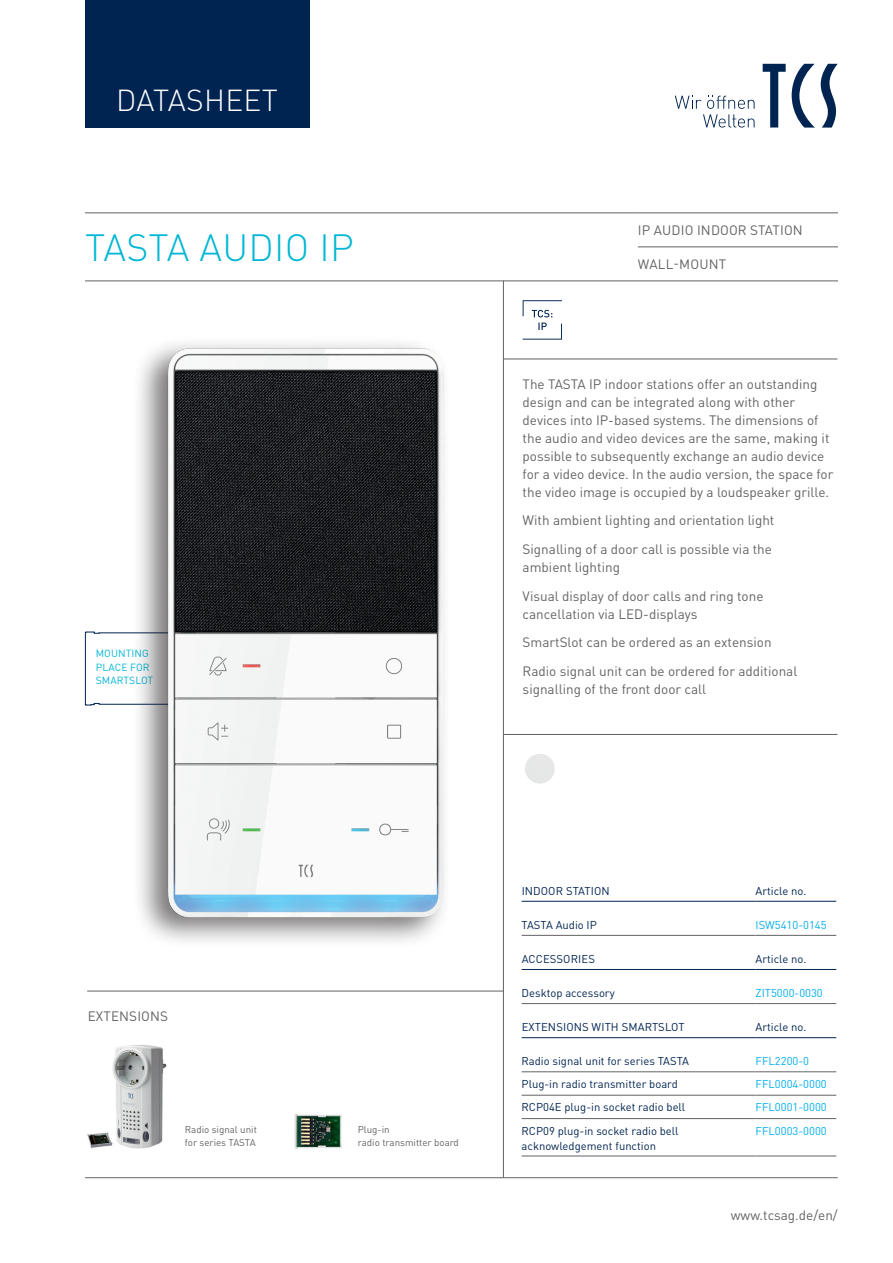
<style>
.page{position:relative;width:893px;height:1263px;background:#fff}
.page>*{position:absolute;margin:0;border:0;box-sizing:border-box;transform-origin:0 0}
.t1{font:300 37.5px "DIN Pro";letter-spacing:.01em;color:#00b7d6}
.t2{font:300 30px "DIN Pro";letter-spacing:.01em;color:#fff}
.t3{font:13.5px/18px "DIN Pro";color:#636366}
.t4{font:11.25px/15px "DIN Pro";color:#002451}
.t5{font:11.25px "DIN Pro";color:#00aeef}
.t6{font:10.35px/13.5px "DIN Pro";letter-spacing:.01em;color:#00b7d6}
.t7{font:9.75px/12.8px "DIN Pro";color:#636366}
</style>
<div class="page">
<svg style="left:675px;top:96px;width:80px;height:32px"></svg>
<svg style="left:763px;top:64px;width:75px;height:64px"></svg>
<div style="left:85px;top:0;width:224px;height:128px;background:#002451"></div>
<svg style="left:523px;top:300px;width:39px;height:40px"></svg>
<svg style="left:85px;top:631px;width:47px;height:75px"></svg>
<hr style="left:503px;top:281px;width:1px;height:896px;background:#636366">
<hr style="left:85px;top:281px;width:553px;height:1px;background:#636366">
<hr style="left:85px;top:213px;width:553px;height:1px;background:#636366">
<hr style="left:638px;top:213px;width:200px;height:1px;background:#636366">
<hr style="left:638px;top:247px;width:200px;height:1px;background:#636366">
<hr style="left:638px;top:281px;width:200px;height:1px;background:#636366">
<hr style="left:503px;top:359px;width:334px;height:1px;background:#636366">
<hr style="left:85px;top:1177px;width:753px;height:1px;background:#636366">
<img style="left:525px;top:754px;width:30px;height:29px;border-radius:15px">
<hr style="left:503px;top:734px;width:334px;height:1px;background:#636366">
<img style="left:87px;top:1045px;width:80px;height:104px">
<img style="left:294px;top:1114px;width:48px;height:35px">
<hr style="left:87px;top:991px;width:417px;height:1px;background:#636366">
<hr style="left:522px;top:901px;width:233px;height:1px;background:#002451">
<hr style="left:755px;top:901px;width:81px;height:1px;background:#002451">
<hr style="left:522px;top:935px;width:233px;height:1px;background:#636366">
<hr style="left:522px;top:1003px;width:233px;height:1px;background:#636366">
<hr style="left:755px;top:935px;width:81px;height:1px;background:#636366">
<hr style="left:755px;top:1003px;width:81px;height:1px;background:#636366">
<hr style="left:522px;top:969px;width:233px;height:1px;background:#002451">
<hr style="left:755px;top:969px;width:81px;height:1px;background:#002451">
<hr style="left:522px;top:1156px;width:233px;height:1px;background:#636366">
<hr style="left:755px;top:1156px;width:81px;height:1px;background:#636366">
<hr style="left:522px;top:1037px;width:233px;height:1px;background:#002451">
<hr style="left:755px;top:1037px;width:81px;height:1px;background:#002451">
<hr style="left:522px;top:1071px;width:233px;height:1px;background:#636366">
<hr style="left:755px;top:1071px;width:81px;height:1px;background:#636366">
<hr style="left:522px;top:1095px;width:233px;height:1px;background:#636366">
<hr style="left:755px;top:1095px;width:81px;height:1px;background:#636366">
<hr style="left:522px;top:1118px;width:233px;height:1px;background:#636366">
<hr style="left:755px;top:1118px;width:81px;height:1px;background:#636366">
<div style="left:132px;top:336px;width:319px;height:613px;background:#231f20;opacity:.6"></div>
<img style="left:168px;top:348px;width:277px;height:571px">
<h2 class="t2" style="left:116px;top:77px;width:163px">DATASHEET</h2>
<h1 class="t1" style="left:85px;top:219px;width:270px">TASTA AUDIO IP</h1>
<p class="t6" style="left:96px;top:646px;width:59px">MOUNTING<br>PLACE FOR<br>SMARTSLOT</p>
<p class="t3" style="left:638px;top:220px;width:166px">IP AUDIO INDOOR STATION</p>
<p class="t3" style="left:638px;top:254px;width:90px">WALL-MOUNT</p>
<p class="t3" style="left:523px;top:373px;width:312px">The TASTA IP indoor stations offer an outstanding design and can be integrated along with other devices into IP-based systems. The dimensions of the audio and video devices are the same, making it possible to subsequently exchange an audio device for a video device. In the audio version, the space for the video image is occupied by a loudspeaker grille.</p>
<p class="t3" style="left:523px;top:505px;width:253px;line-height:28.7px">With ambient lighting and orientation light<br>Signalling of a door call is possible via the</p>
<p class="t3" style="left:523px;top:551px;width:242px;line-height:28.7px">ambient lighting<br>Visual display of door calls and ring tone</p>
<p class="t3" style="left:523px;top:598px;width:276px;line-height:28.7px">cancellation via LED-displays<br>SmartSlot can be ordered as an extension<br>Radio signal unit can be ordered for additional</p>
<p class="t3" style="left:523px;top:679px;width:185px">signalling of the front door call</p>
<p class="t3" style="left:88px;top:1005px;width:82px">EXTENSIONS</p>
<p class="t7" style="left:185px;top:1122px;width:73px">Radio signal unit for series TASTA</p>
<p class="t7" style="left:358px;top:1122px;width:103px">Plug-in<br>radio transmitter board</p>
<p class="t4" style="left:522px;top:882px;width:90px">INDOOR STATION</p>
<p class="t4" style="left:755px;top:882px;width:52px">Article no.</p>
<p class="t4" style="left:522px;top:916px;width:77px">TASTA Audio IP</p>
<p class="t5" style="left:755px;top:916px;width:73px">ISW5410-0145</p>
<p class="t4" style="left:522px;top:950px;width:75px">ACCESSORIES</p>
<p class="t4" style="left:755px;top:950px;width:52px">Article no.</p>
<p class="t4" style="left:522px;top:984px;width:95px">Desktop accessory</p>
<p class="t5" style="left:755px;top:984px;width:69px">ZIT5000-0030</p>
<p class="t4" style="left:522px;top:1019px;width:164px">EXTENSIONS WITH SMARTSLOT</p>
<p class="t4" style="left:755px;top:1019px;width:52px">Article no.</p>
<p class="t4" style="left:522px;top:1053px;width:169px">Radio signal unit for series TASTA</p>
<p class="t5" style="left:755px;top:1052px;width:55px">FFL2200-0</p>
<p class="t4" style="left:522px;top:1075px;width:158px">Plug-in radio transmitter board</p>
<p class="t5" style="left:755px;top:1075px;width:73px">FFL0004-0000</p>
<p class="t4" style="left:522px;top:1098px;width:165px">RCP04E plug-in socket radio bell</p>
<p class="t5" style="left:755px;top:1098px;width:73px">FFL0001-0000</p>
<p class="t4" style="left:522px;top:1122px;width:158px">RCP09 plug-in socket radio bell acknowledgement function</p>
<p class="t5" style="left:755px;top:1122px;width:73px">FFL0003-0000</p>
<p class="t3" style="left:731px;top:1205px;width:108px">www.tcsag.de/en/</p>
</div>
